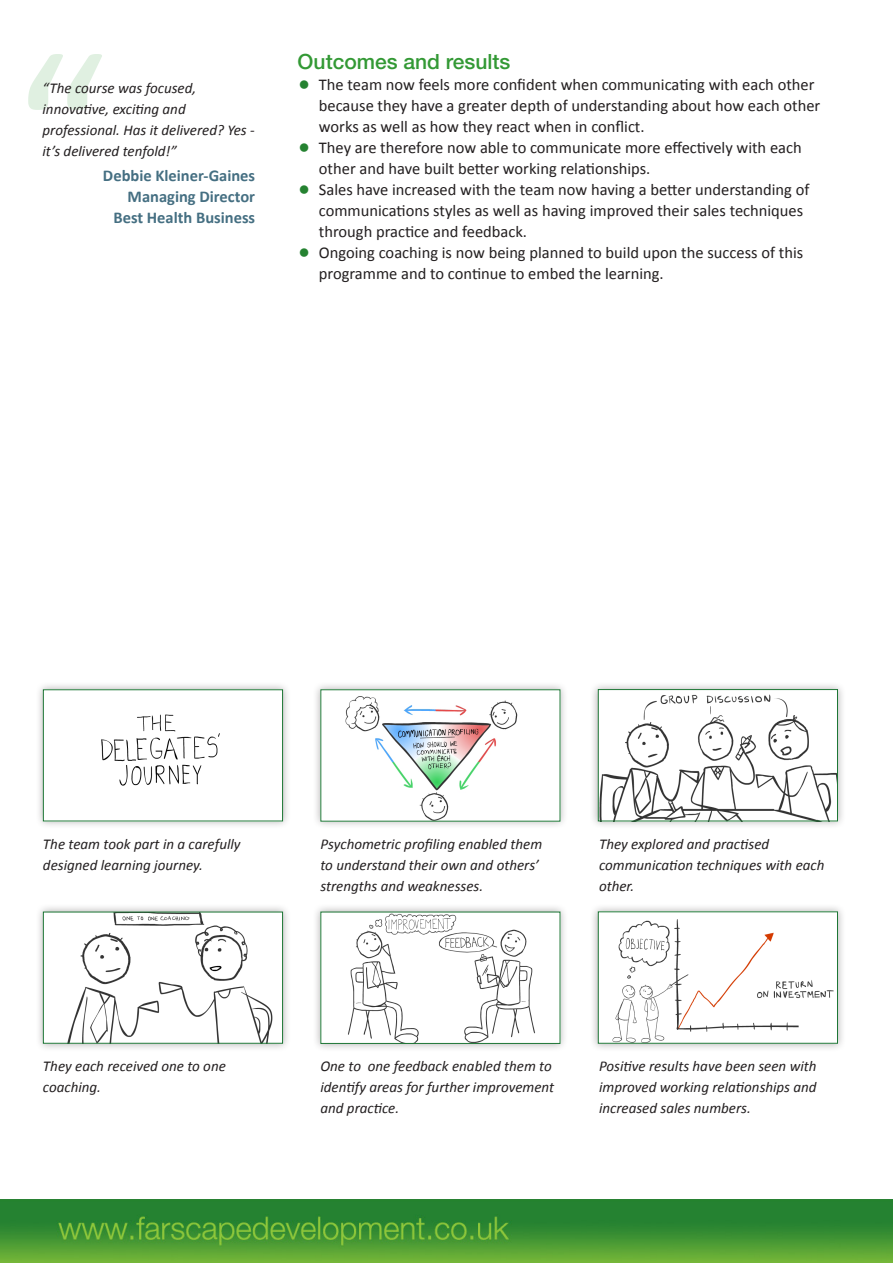
<style>
.page{position:relative;width:893px;height:1263px;background:#fff}
.page>*{position:absolute;margin:0;border:0;box-sizing:border-box;transform-origin:0 0}
.bullet_list{font:500 21px "Helvetica Neue LT Std";color:#339935}
.bullet_list-2{font:16.5px/21px "Calibri";color:#231f20}
.testimonial_attribut{font:700 16.5px/21px "Calibri";color:#456f82;text-align:right}
.testimonial{font:italic 15px/21px "Calibri";color:#231f20}
.s1{font-size:27px;color:#258231}
</style>
<div class="page">
<img style="left:0;top:1199px;width:893px;height:64px">
<svg style="left:28px;top:54px;width:74px;height:56px"></svg>
<div style="left:35px;top:681px;width:256px;height:149px;background:#231f20;opacity:.35"></div>
<img style="left:45px;top:691px;width:236px;height:128px">
<div style="left:43px;top:689px;width:240px;height:132px;border:1px solid #1d7635"></div>
<div style="left:312px;top:681px;width:257px;height:149px;background:#231f20;opacity:.35"></div>
<img style="left:322px;top:691px;width:236px;height:128px">
<div style="left:590px;top:681px;width:256px;height:148px;background:#231f20;opacity:.35"></div>
<img style="left:600px;top:691px;width:236px;height:128px">
<div style="left:598px;top:689px;width:240px;height:132px;border:1px solid #1d7635"></div>
<div style="left:35px;top:903px;width:256px;height:149px;background:#231f20;opacity:.35"></div>
<img style="left:45px;top:914px;width:236px;height:128px">
<div style="left:43px;top:912px;width:240px;height:132px;border:1px solid #1d7635"></div>
<div style="left:312px;top:903px;width:257px;height:149px;background:#231f20;opacity:.35"></div>
<img style="left:322px;top:914px;width:236px;height:128px">
<div style="left:320px;top:912px;width:240px;height:132px;border:1px solid #1d7635"></div>
<div style="left:590px;top:903px;width:256px;height:149px;background:#231f20;opacity:.35"></div>
<img style="left:600px;top:913px;width:236px;height:129px">
<div style="left:598px;top:911px;width:240px;height:133px;border:1px solid #1d7635"></div>
<p class="testimonial" style="left:43px;top:77px;width:214px">“The course was focused, innovative, exciting and professional. Has it delivered? Yes - it’s delivered tenfold!”</p>
<p class="testimonial_attribut" style="left:103px;top:165px;width:154px">Debbie Kleiner-Gaines<br>Managing Director<br>Best Health Business</p>
<p class="bullet_list" style="left:298px;top:49px;width:214px">Outcomes and results</p>
<p class="bullet_list-2" style="left:319px;top:74px;width:503px;text-indent:-21px"><span class="s1">•</span> The team now feels more confident when communicating with each other because they have a greater depth of understanding about how each other works as well as how they react when in conflict.</p>
<p class="bullet_list-2" style="left:319px;top:137px;width:484px;text-indent:-21px"><span class="s1">•</span> They are therefore now able to communicate more effectively with each other and have built better working relationships.</p>
<p class="bullet_list-2" style="left:319px;top:179px;width:492px;text-indent:-21px"><span class="s1">•</span> Sales have increased with the team now having a better understanding of communications styles as well as having improved their sales techniques through practice and feedback.</p>
<p class="bullet_list-2" style="left:319px;top:242px;width:486px;text-indent:-21px"><span class="s1">•</span> Ongoing coaching is now being planned to build upon the success of this programme and to continue to embed the learning.</p>
<p class="testimonial" style="left:43px;top:833px;width:199px">The team took part in a carefully designed learning journey.</p>
<p class="testimonial" style="left:320px;top:833px;width:223px">Psychometric profiling enabled them to understand their own and others’ strengths and weaknesses.</p>
<p class="testimonial" style="left:599px;top:833px;width:227px">They explored and practised communication techniques with each other.</p>
<p class="testimonial" style="left:43px;top:1055px;width:184px">They each received one to one coaching.</p>
<p class="testimonial" style="left:320px;top:1055px;width:235px">One to one feedback enabled them to identify areas for further improvement and practice.</p>
<p class="testimonial" style="left:599px;top:1055px;width:219px;text-align:justify">Positive results have been seen with improved working relationships and increased sales numbers.</p>
</div>
